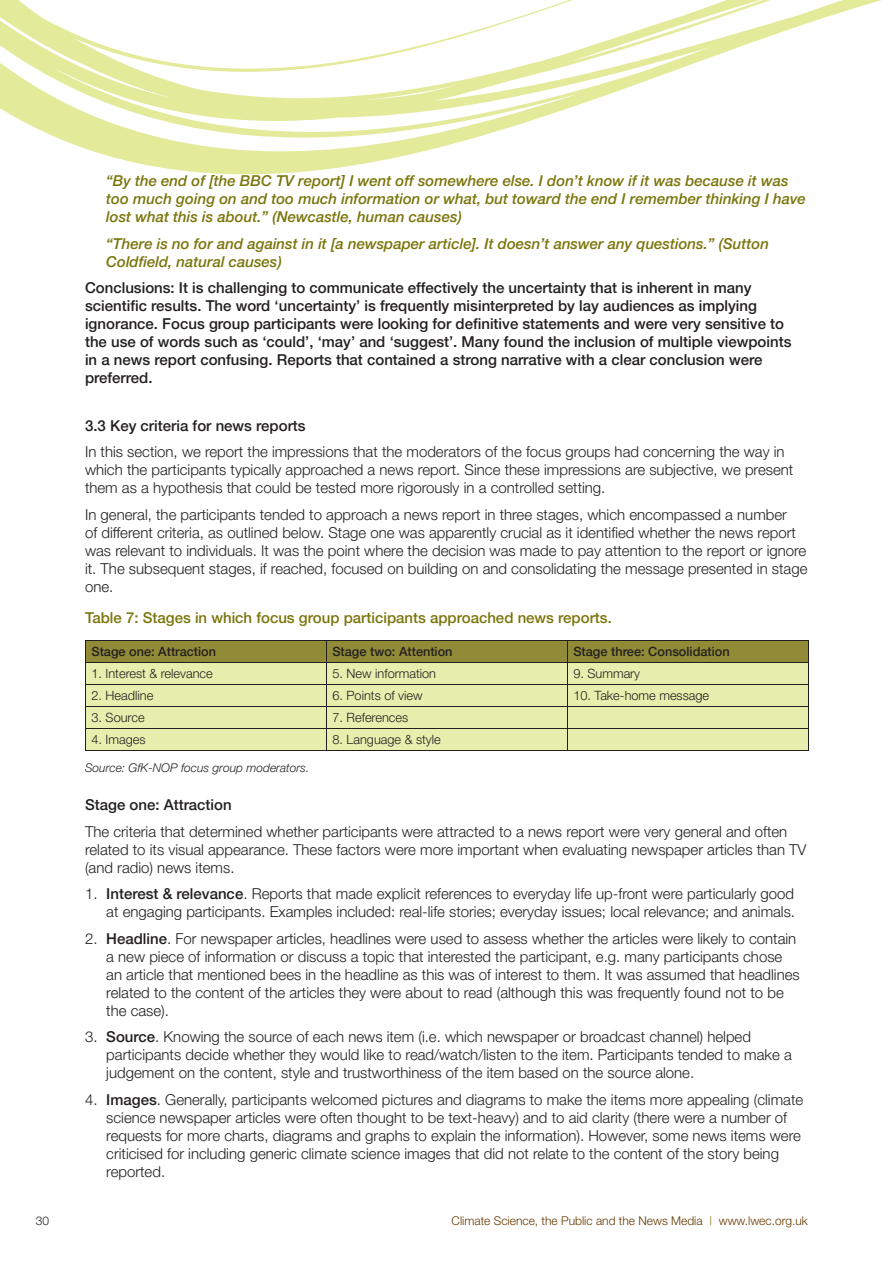
<style>
.page{position:relative;width:893px;height:1263px;background:#fff}
.page>*{position:absolute;margin:0;border:0;box-sizing:border-box;transform-origin:0 0}
.t1{font:300 15px/18px "Helvetica Neue";color:#231f20}
.t2{font:500 15px/18px "Helvetica Neue";color:#231f20}
.t3{font:italic 500 15px/18px "Helvetica Neue";color:#7a750b}
.t4{font:500 15px "Helvetica Neue";color:#7a750b}
.t5{font:300 12.75px "Helvetica Neue";color:#231f20}
.t6{font:500 12.75px "Helvetica Neue";color:#231f20}
.t7{font:300 12px "Helvetica Neue";color:#673a03}
.t8{font:italic 300 12px "Helvetica Neue";color:#231f20}
.t9{font:300 12px "Helvetica Neue";color:#231f20}
.s1{font-weight:500}
.s2{color:#7a750b}
</style>
<div class="page">
<svg style="left:0;top:0;width:882px;height:174px"></svg>
<svg style="left:85px;top:640px;width:724px;height:110px;background:#ccd090"></svg>
<hr style="left:85px;top:750px;width:241px;height:1px;background:#231f20">
<hr style="left:326px;top:750px;width:241px;height:1px;background:#231f20">
<hr style="left:567px;top:750px;width:242px;height:1px;background:#231f20">
<p class="t3" style="left:106px;top:172px;width:701px">“By the end of [the BBC TV report] I went off somewhere else. I don’t know if it was because it was too much going on and too much information or what, but toward the end I remember thinking I have lost what this is about.” (Newcastle, human causes)</p>
<p class="t3" style="left:106px;top:234px;width:664px">“There is no for and against in it [a newspaper article]. It doesn’t answer any questions.” (Sutton<br>Coldfield, natural causes)</p>
<p class="t2" style="left:85px;top:279px;width:708px">Conclusions: It is challenging to communicate effectively the uncertainty that is inherent in many scientific results. The word ‘uncertainty’ is frequently misinterpreted by lay audiences as implying ignorance. Focus group participants were looking for definitive statements and were very sensitive to the use of words such as ‘could’, ‘may’ and ‘suggest’. Many found the inclusion of multiple viewpoints in a news report confusing. Reports that contained a strong narrative with a clear conclusion were preferred.</p>
<p class="t2" style="left:85px;top:416px;width:222px">3.3 Key criteria for news reports</p>
<p class="t1" style="left:85px;top:443px;width:710px">In this section, we report the impressions that the moderators of the focus groups had concerning the way in which the participants typically approached a news report. Since these impressions are subjective, we present them as a hypothesis that could be tested more rigorously in a controlled setting.</p>
<p class="t1" style="left:85px;top:505px;width:724px">In general, the participants tended to approach a news report in three stages, which encompassed a number<br>of different criteria, as outlined below. Stage one was apparently crucial as it identified whether the news report was relevant to individuals. It was the point where the decision was made to pay attention to the report or ignore it. The subsequent stages, if reached, focused on building on and consolidating the message presented in stage one.</p>
<p class="t4" style="left:85px;top:608px;width:528px">Table 7: Stages in which focus group participants approached news reports.</p>
<p class="t6" style="left:91px;top:644px;width:126px">Stage one: Attraction</p>
<p class="t6" style="left:332px;top:644px;width:122px">Stage two: Attention</p>
<p class="t6" style="left:573px;top:644px;width:158px">Stage three: Consolidation</p>
<p class="t5" style="left:91px;top:666px;width:123px">1. Interest &amp; relevance</p>
<p class="t5" style="left:332px;top:666px;width:105px">5. New information</p>
<p class="t5" style="left:573px;top:666px;width:68px">9. Summary</p>
<p class="t5" style="left:91px;top:688px;width:63px">2. Headline</p>
<p class="t5" style="left:332px;top:688px;width:92px">6. Points of view</p>
<p class="t5" style="left:573px;top:688px;width:137px">10. Take-home message</p>
<p class="t5" style="left:91px;top:710px;width:55px">3. Source</p>
<p class="t5" style="left:332px;top:710px;width:77px">7. References</p>
<p class="t5" style="left:91px;top:732px;width:56px">4. Images</p>
<p class="t5" style="left:332px;top:732px;width:110px">8. Language &amp; style</p>
<p class="t8" style="left:85px;top:760px;width:226px">Source: GfK-NOP focus group moderators.</p>
<p class="t2" style="left:85px;top:796px;width:148px">Stage one: Attraction</p>
<p class="t1" style="left:85px;top:822px;width:723px">The criteria that determined whether participants were attracted to a news report were very general and often related to its visual appearance. These factors were more important when evaluating newspaper articles than TV (and radio) news items.</p>
<p class="t1" style="left:85px;top:884px;width:712px;text-align:right">1. <span class="s1">Interest &amp; relevance</span>. Reports that made explicit references to everyday life up-front were particularly good at engaging participants. Examples included: real-life stories; everyday issues; local relevance; and animals.</p>
<p class="t1" style="left:106px;top:929px;width:695px;text-indent:-21px">2. <span class="s1">Headline</span>. For newspaper articles, headlines were used to assess whether the articles were likely to contain a new piece of information or discuss a topic that interested the participant, e.g. many participants chose an article that mentioned bees in the headline as this was of interest to them. It was assumed that headlines related to the content of the articles they were about to read (although this was frequently found not to be the case).</p>
<p class="t1" style="left:106px;top:1027px;width:687px;text-indent:-21px">3. <span class="s1">Source</span>. Knowing the source of each news item (i.e. which newspaper or broadcast channel) helped participants decide whether they would like to read/watch/listen to the item. Participants tended to make a judgement on the content, style and trustworthiness of the item based on the source alone.</p>
<p class="t1" style="left:106px;top:1090px;width:698px;text-indent:-21px">4. <span class="s1">Images</span>. Generally, participants welcomed pictures and diagrams to make the items more appealing (climate science newspaper articles were often thought to be text-heavy) and to aid clarity (there were a number of requests for more charts, diagrams and graphs to explain the information). However, some news items were criticised for including generic climate science images that did not relate to the content of the story being reported.</p>
<p class="t9" style="left:36px;top:1213px;width:15px">30</p>
<p class="t7" style="left:452px;top:1213px;width:358px">Climate Science, the Public and the News Media <span class="s2">|</span> www.lwec.org.uk</p>
</div>
